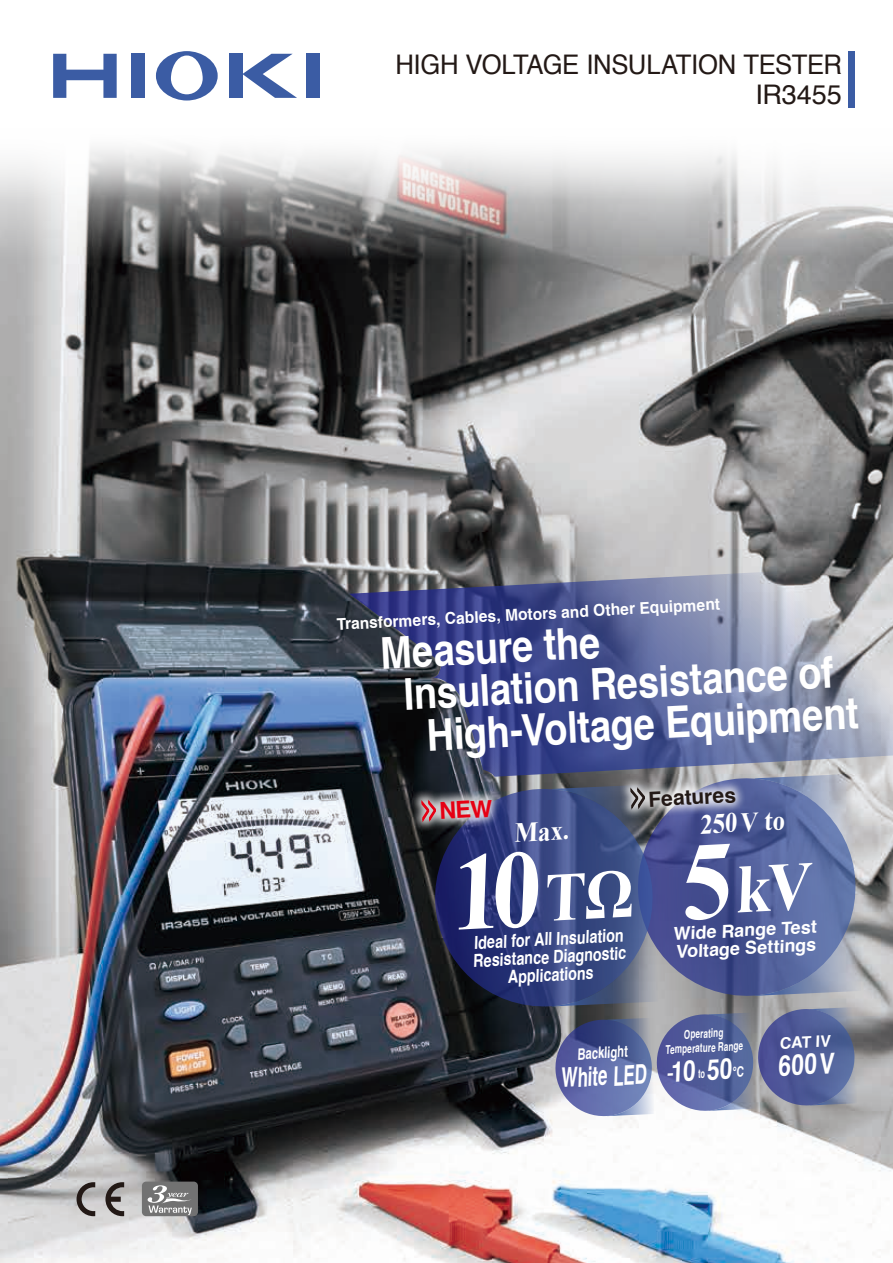
<style>
.page{position:relative;width:893px;height:1263px;background:#fff}
.page>*{position:absolute;margin:0;border:0;box-sizing:border-box;transform-origin:0 0}
.t1{font:700 110.4px "Times New Roman";color:#fff;scale:.9 1}
.t2{font:700 43.95px "Helvetica";color:#fff;scale:.86 1}
.t3{font:700 28.5px "Helvetica";color:#fff;scale:.8 1}
.t4{font:700 27.6px "Times New Roman";color:#fff;scale:.9 1}
.t5{font:27px/30px "Helvetica";letter-spacing:-.015em;color:#231916;text-align:right;scale:.95 1}
.t6{font:700 27px "Helvetica";color:#fff;scale:.63 1}
.t7{font:700 23.55px "Helvetica";color:#e60013}
.t8{font:700 21px "Helvetica";color:#231916}
.t9{font:700 18px/18px "Helvetica";color:#fff;text-align:center;scale:.8 1}
.t10{font:700 18px/18px "Helvetica";color:#fff}
.t11{font:700 16.2px "Helvetica";color:#fff;scale:.95 1}
.t12{font:700 15.9px "Helvetica";color:#fff;scale:.7 1}
.t13{font:700 15.9px "Helvetica";color:#fff}
.t14{font:700 12.15px/14.1px "Helvetica";color:#fff;text-align:center;scale:.67 1}
.s1{font-weight:300;font-size:36px}
.s2{font-size:69px}
.s3{font-size:19.05px}
.s4{font-size:14.25px}
</style>
<div class="page">
<img style="left:0;top:224px;width:893px;height:1039px">
<svg style="left:0;top:148px;width:893px;height:76px"></svg>
<svg style="left:432px;top:786px;width:120px;height:223px;background:#283168"></svg>
<svg style="left:409px;top:785px;width:95px;height:49px;background:#676b7c"></svg>
<svg style="left:349px;top:564px;width:544px;height:213px;background:#646c90"></svg>
<svg style="left:53px;top:54px;width:64px;height:44px"></svg>
<div style="left:131px;top:54px;width:13px;height:44px;background:#3b5ca4"></div>
<svg style="left:156px;top:51px;width:62px;height:50px"></svg>
<div style="left:229px;top:54px;width:13px;height:44px;background:#3b5ca4"></div>
<svg style="left:242px;top:54px;width:55px;height:44px"></svg>
<div style="left:306px;top:54px;width:13px;height:44px;background:#3b5ca4"></div>
<div style="left:848px;top:51px;width:7px;height:57px;background:#3b5ca4"></div>
<svg style="left:77px;top:1182px;width:18px;height:34px"></svg>
<svg style="left:105px;top:1182px;width:19px;height:34px"></svg>
<div style="left:142px;top:1181px;width:56px;height:35px;background:#727272;border-radius:4px"></div>
<svg style="left:147px;top:1185px;width:45px;height:30px"></svg>
<svg style="left:552px;top:770px;width:309px;height:347px;background:#656f9b"></svg>
<h3 class="t5" style="left:395px;top:51px;width:471px">HIGH VOLTAGE INSULATION TESTER<br>IR3455</h3>
<p class="t11" style="left:336px;top:611px;width:405px;rotate:-3deg">Transformers, Cables, Motors and Other Equipment</p>
<h2 class="t2" style="left:379px;top:618px;width:257px;rotate:-3deg">Measure the</h2>
<h2 class="t2" style="left:402px;top:659px;width:502px;rotate:-3deg">Insulation Resistance of</h2>
<h2 class="t2" style="left:425px;top:700px;width:504px;rotate:-3deg">High-Voltage Equipment</h2>
<p class="t8" style="left:630px;top:783px;width:107px;rotate:-3deg"><span class="s1">&gt;&gt;</span> Features</p>
<h3 class="t7" style="left:421px;top:793px;width:72px;rotate:-3deg"><span class="s1">&gt;&gt;</span> NEW</h3>
<h3 class="t4" style="left:699px;top:805px;width:96px;rotate:-3deg">250 V to</h3>
<h3 class="t4" style="left:513px;top:814px;width:62px;rotate:-3deg">Max.</h3>
<h1 class="t1" style="left:445px;top:817px;width:204px;rotate:-3deg">10<span class="s2">TΩ</span></h1>
<p class="t9" style="left:472px;top:934px;width:193px;rotate:-3deg">Ideal for All Insulation<br>Resistance Diagnostic<br>Applications</p>
<p class="t10" style="left:673px;top:925px;width:145px;rotate:-3deg">Wide Range Test<br>Voltage Settings</p>
<p class="t12" style="left:576px;top:1041px;width:73px;rotate:-3deg">Backlight</p>
<h3 class="t6" style="left:560px;top:1056px;width:138px;rotate:-3deg">White LED</h3>
<p class="t14" style="left:664px;top:1029px;width:117px;rotate:-3deg">Operating<br>Temperature Range</p>
<h3 class="t3" style="left:666px;top:1049px;width:97px;rotate:-3deg"><span class="s3">-</span>10 50<span class="s4">℃</span></h3>
<p class="t13" style="left:779px;top:1030px;width:52px;rotate:-3deg">CAT IV</p>
<h3 class="t3" style="left:776px;top:1043px;width:72px;rotate:-3deg">600V</h3>
</div>
